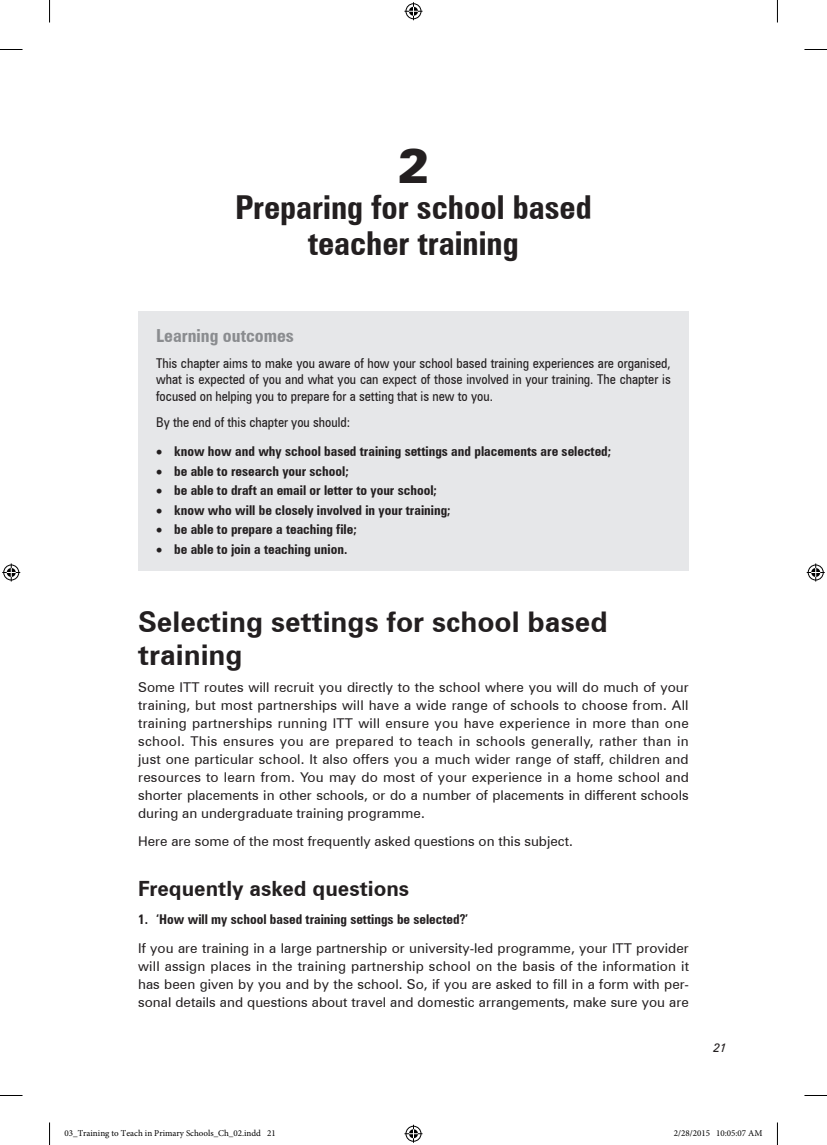
<style>
.page{position:relative;width:827px;height:1145px;background:#fff}
.page>*{position:absolute;margin:0;border:0;box-sizing:border-box;transform-origin:0 0}
.CN{font:900 48px "Zurich Win 95 BT";color:#231f20}
.CT{font:700 condensed 33px/36px "Zurich BT";color:#231f20;text-align:center}
.t1{font:700 28.5px/33px "Zurich BT";color:#231f20}
.t2{font:700 21px "Zurich BT";color:#231f20}
.BX1_BT{font:700 condensed 18px "Zurich BT";color:#8a8c8f}
.TEXT{font:13.5px/18px "Zurich BT";color:#231f20;text-align:justify}
.NL{font:700 condensed 13.5px "Zurich BT";color:#231f20}
.BX1_BTEXT{font:condensed 13.5px/16.5px "Zurich BT";color:#231f20;text-align:justify}
.CN-2{font:italic 12px "Zurich BT";color:#231f20}
.t3{font:9px "Minion Pro";color:#000}
</style>
<div class="page">
<div style="left:138px;top:311px;width:550px;height:260px;background:#e6e7e9"></div>
<svg style="left:0;top:49px;width:22px;height:1px"></svg>
<svg style="left:804px;top:49px;width:22px;height:1px"></svg>
<svg style="left:0;top:1095px;width:22px;height:1px"></svg>
<svg style="left:804px;top:1095px;width:22px;height:1px"></svg>
<svg style="left:49px;top:0;width:1px;height:22px"></svg>
<svg style="left:49px;top:1122px;width:1px;height:23px"></svg>
<svg style="left:776px;top:0;width:1px;height:22px"></svg>
<svg style="left:776px;top:1123px;width:1px;height:22px"></svg>
<svg style="left:404px;top:2px;width:18px;height:18px"></svg>
<svg style="left:404px;top:1125px;width:18px;height:18px"></svg>
<svg style="left:2px;top:563px;width:18px;height:18px"></svg>
<svg style="left:806px;top:563px;width:18px;height:18px"></svg>
<p class="CN" style="left:397px;top:131px;width:33px">2</p>
<p class="CT" style="left:235px;top:189px;width:358px">Preparing for school based teacher training</p>
<p class="BX1_BT" style="left:156px;top:325px;width:139px">Learning outcomes</p>
<p class="BX1_BTEXT" style="left:156px;top:354px;width:516px">This chapter aims to make you aware of how your school based training experiences are organised, what is expected of you and what you can expect of those involved in your training. The chapter is focused on helping you to prepare for a setting that is new to you.</p>
<p class="BX1_BTEXT" style="left:156px;top:414px;width:195px">By the end of this chapter you should:</p>
<p class="NL" style="left:156px;top:443px;width:456px">• know how and why school based training settings and placements are selected;</p>
<p class="NL" style="left:156px;top:463px;width:194px">• be able to research your school;</p>
<p class="NL" style="left:156px;top:482px;width:282px">• be able to draft an email or letter to your school;</p>
<p class="NL" style="left:156px;top:502px;width:296px">• know who will be closely involved in your training;</p>
<p class="NL" style="left:156px;top:521px;width:202px">• be able to prepare a teaching file;</p>
<p class="NL" style="left:156px;top:541px;width:193px">• be able to join a teaching union.</p>
<h1 class="t1" style="left:138px;top:605px;width:471px">Selecting settings for school based training</h1>
<p class="TEXT" style="left:138px;top:678px;width:552px">Some ITT routes will recruit you directly to the school where you will do much of your training, but most partnerships will have a wide range of schools to choose from. All training partnerships running ITT will ensure you have experience in more than one school. This ensures you are prepared to teach in schools generally, rather than in just one particular school. It also offers you a much wider range of staff, children and resources to learn from. You may do most of your experience in a home school and shorter placements in other schools, or do a number of placements in different schools during an undergraduate training programme.</p>
<p class="TEXT" style="left:138px;top:832px;width:436px">Here are some of the most frequently asked questions on this subject.</p>
<h2 class="t2" style="left:138px;top:876px;width:272px">Frequently asked questions</h2>
<p class="NL" style="left:138px;top:911px;width:331px">1. ‘How will my school based training settings be selected?’</p>
<p class="TEXT" style="left:138px;top:939px;width:552px">If you are training in a large partnership or university-led programme, your ITT provider will assign places in the training partnership school on the basis of the information it has been given by you and by the school. So, if you are asked to fill in a form with per&shy;sonal details and questions about travel and domestic arrangements, make sure you are</p>
<p class="CN-2" style="left:713px;top:1039px;width:15px">21</p>
<p class="t3" style="left:64px;top:1127px;width:213px">03_Training to Teach in Primary Schools_Ch_02.indd 21</p>
<p class="t3" style="left:673px;top:1127px;width:90px">2/28/2015 10:05:07 AM</p>
</div>
